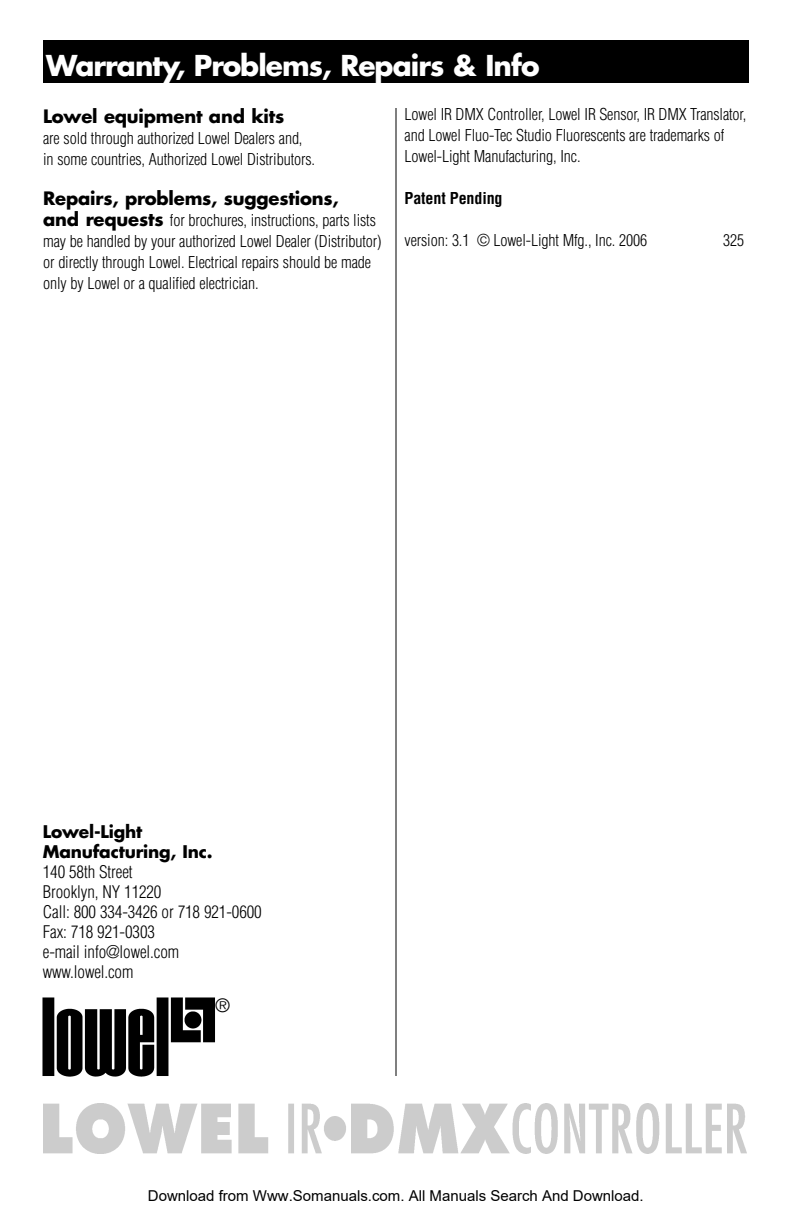
<style>
.page{position:relative;width:792px;height:1224px;background:#fff}
.page>*{position:absolute;margin:0;border:0;box-sizing:border-box;transform-origin:0 0}
.t1{font:700 28px "Futura";letter-spacing:-.035em;color:#fff}
.t2{font:700 18px "Futura";letter-spacing:-.01em;color:#000}
.t3{font:condensed 18px "Helvetica";color:#000}
.t4{font:300 condensed 17px/20px "Helvetica";letter-spacing:-.005em;color:#000}
.t5{font:700 17px/20px "Futura";letter-spacing:-.01em;color:#000}
.t6{font:300 condensed 16px/21px "Helvetica";letter-spacing:-.005em;color:#000}
.t7{font:700 condensed 16px "Helvetica";letter-spacing:-.01em;color:#000}
.t8{font:15px "Arial";color:#000}
.s1{font-family:"Futura";font-weight:700;font-stretch:normal;font-size:18px}
</style>
<div class="page">
<hr style="left:396px;top:108px;width:1px;height:968px;background:#000">
<div style="left:43px;top:40px;width:706px;height:43px;background:#000"></div>
<img style="left:44px;top:1104px;width:703px;height:49px">
<img style="left:43px;top:998px;width:172px;height:79px">
<h1 class="t1" style="left:46px;top:53px;width:495px">Warranty, Problems, Repairs &amp; Info</h1>
<p class="t2" style="left:43px;top:108px;width:243px">Lowel equipment and kits</p>
<p class="t6" style="left:43px;top:129px;width:273px">are sold through authorized Lowel Dealers and, in some countries, Authorized Lowel Distributors.</p>
<p class="t2" style="left:43px;top:190px;width:297px">Repairs, problems, suggestions,</p>
<p class="t6" style="left:43px;top:211px;width:340px"><span class="s1">and requests</span> for brochures, instructions, parts lists may be handled by your authorized Lowel Dealer (Distributor) or directly through Lowel. Electrical repairs should be made only by Lowel or a qualified electrician.</p>
<p class="t6" style="left:405px;top:105px;width:343px">Lowel IR DMX Controller, Lowel IR Sensor, IR DMX Translator, and Lowel Fluo-Tec Studio Fluorescents are trademarks of<br>Lowel-Light Manufacturing, Inc.</p>
<p class="t7" style="left:405px;top:192px;width:99px">Patent Pending</p>
<p class="t6" style="left:405px;top:231px;width:244px">version: 3.1 © Lowel-Light Mfg., Inc. 2006</p>
<p class="t6" style="left:723px;top:231px;width:23px">325</p>
<p class="t5" style="left:43px;top:824px;width:171px">Lowel-Light<br>Manufacturing, Inc.</p>
<p class="t4" style="left:43px;top:864px;width:220px">140 58th Street<br>Brooklyn, NY 11220<br>Call: 800 334-3426 or 718 921-0600<br>Fax: 718 921-0303<br>e-mail info@lowel.com www.lowel.com</p>
<p class="t3" style="left:215px;top:999px;width:16px">®</p>
<p class="t8" style="left:148px;top:1187px;width:497px">Download from Www.Somanuals.com. All Manuals Search And Download.</p>
</div>
